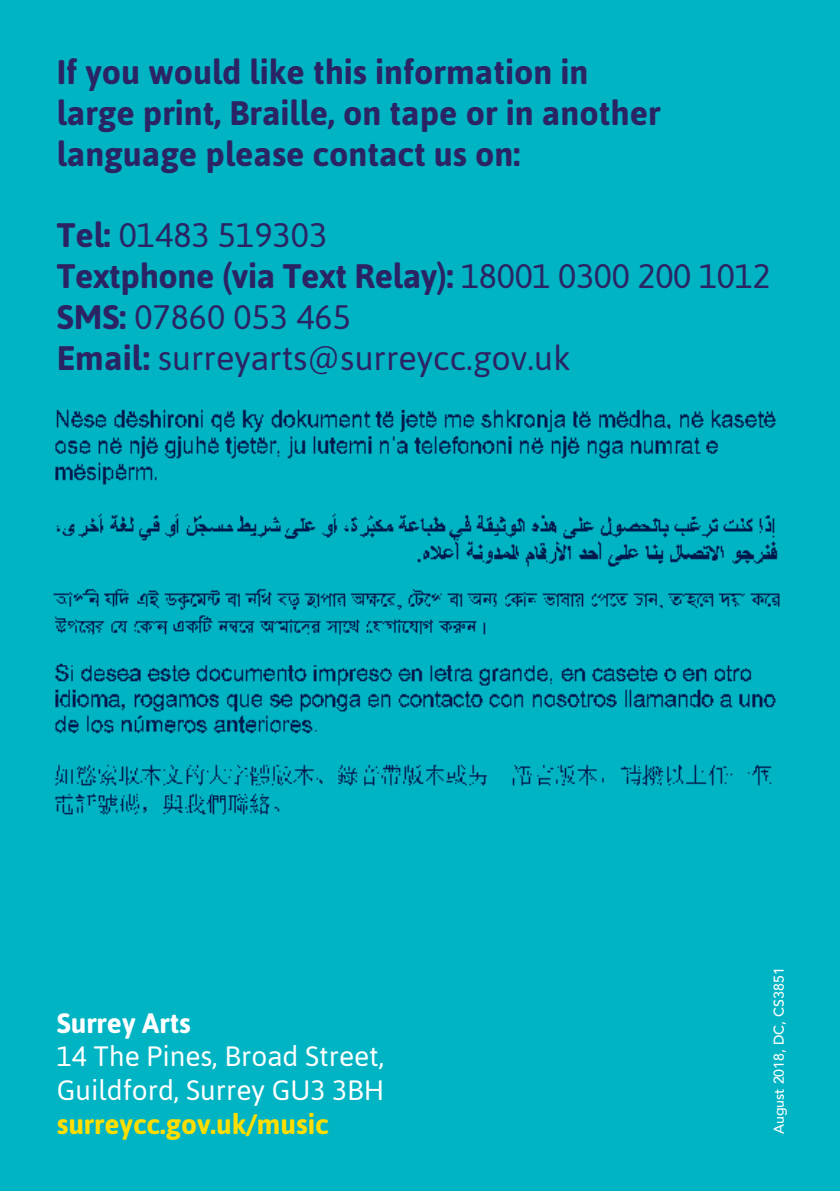
<style>
.page{position:relative;width:840px;height:1191px;background:#fff}
.page>*{position:absolute;margin:0;border:0;box-sizing:border-box;transform-origin:0 0}
.t1{font:34px/40.8px "Asap";color:#2b2464}
.t2{font:700 34px/40.8px "Asap";color:#2b2464}
.t3{font:28px/33.6px "Asap";color:#fff}
.t4{font:700 28px "Asap";color:#ffde00}
.t5{font:700 28px "Asap";color:#fff}
.t6{font:500 14.2px "Avenir";color:#fff}
.s1{font-weight:700}
</style>
<div class="page">
<div style="left:0;top:0;width:839px;height:1191px;background:#00b4c3"></div>
<img style="left:55px;top:409px;width:721px;height:76px">
<img style="left:56px;top:513px;width:722px;height:54px">
<img style="left:53px;top:589px;width:727px;height:46px">
<img style="left:55px;top:663px;width:721px;height:71px">
<img style="left:55px;top:764px;width:717px;height:51px">
<p class="t2" style="left:57px;top:50px;width:605px">If you would like this information in large print, Braille, on tape or in another language please contact us on:</p>
<p class="t1" style="left:57px;top:214px;width:715px"><span class="s1">Tel:</span> 01483 519303<br><span class="s1">Textphone (via Text Relay):</span> 18001 0300 200 1012<br><span class="s1">SMS:</span> 07860 053 465<br><span class="s1">Email:</span> surreyarts@surreycc.gov.uk</p>
<p class="t5" style="left:57px;top:1004px;width:135px">Surrey Arts</p>
<p class="t3" style="left:57px;top:1038px;width:329px">14 The Pines, Broad Street,<br>Guildford, Surrey GU3 3BH</p>
<p class="t4" style="left:57px;top:1105px;width:273px">surreycc.gov.uk/music</p>
<p class="t6" style="left:766px;top:1134px;width:168px;rotate:-90deg">August 2018, DC, CS3851</p>
</div>
